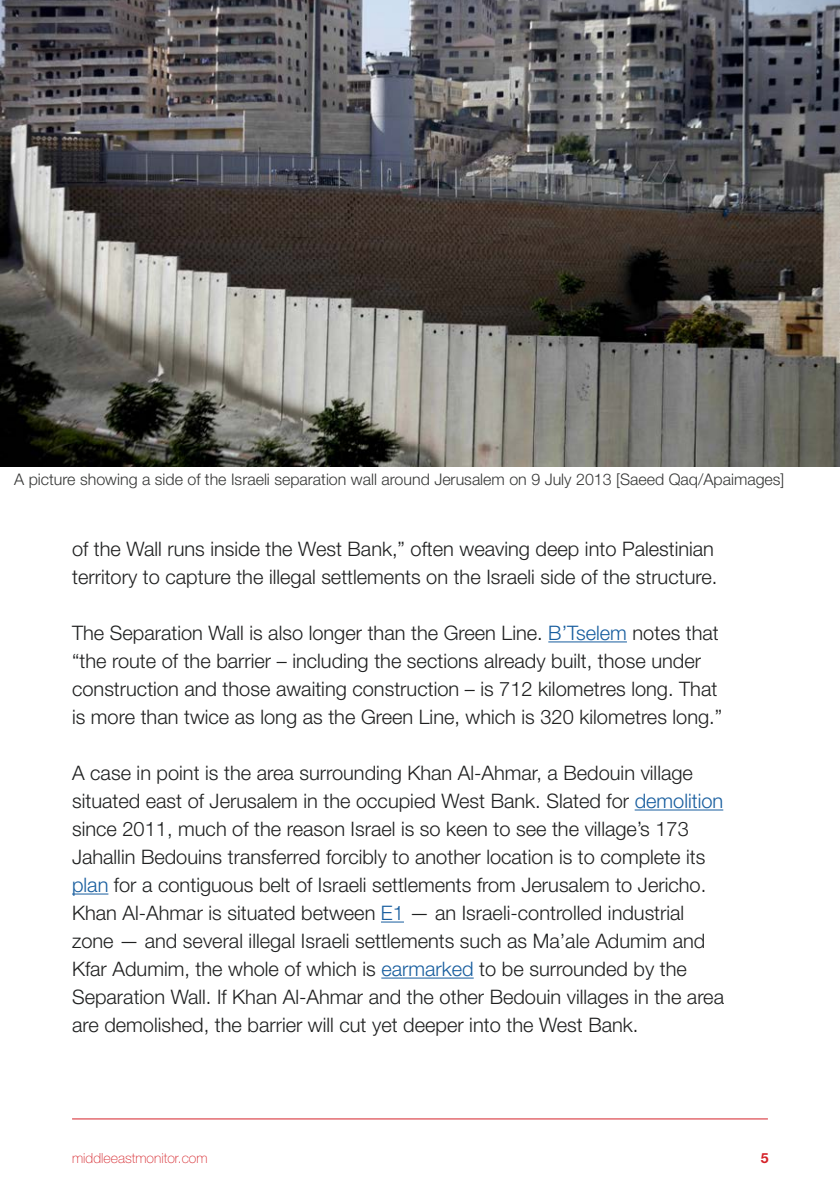
<style>
.page{position:relative;width:840px;height:1191px;background:#fff}
.page>*{position:absolute;margin:0;border:0;box-sizing:border-box;transform-origin:0 0}
.Paragraph_-_MEMO_Rep{font:300 20px/28px "Helvetica Neue LT Std";color:#1f2020}
.t1{font:300 16px "Helvetica Neue LT Std";color:#373837}
.t2{font:100 14px "Helvetica Neue LT Std";color:#d52229}
.t3{font:700 14px "Helvetica Neue LT Std";color:#d52229}
.s1{color:#175d9e}
</style>
<div class="page">
<hr style="left:72px;top:1118px;width:695px;height:1px;background:#d52229">
<img style="left:1px;top:0;width:838px;height:467px">
<hr style="left:548px;top:641px;width:78px;height:1px;background:#175d9e">
<hr style="left:634px;top:809px;width:88px;height:1px;background:#175d9e">
<hr style="left:72px;top:893px;width:36px;height:1px;background:#175d9e">
<svg style="left:381px;top:921px;width:23px;height:1px"></svg>
<hr style="left:381px;top:977px;width:92px;height:1px;background:#175d9e">
<p class="t1" style="left:14px;top:470px;width:771px">A picture showing a side of the Israeli separation wall around Jerusalem on 9 July 2013 [Saeed Qaq/Apaimages]</p>
<p class="Paragraph_-_MEMO_Rep" style="left:72px;top:534px;width:646px">of the Wall runs inside the West Bank,” often weaving deep into Palestinian territory to capture the illegal settlements on the Israeli side of the structure.</p>
<p class="Paragraph_-_MEMO_Rep" style="left:72px;top:618px;width:651px">The Separation Wall is also longer than the Green Line. <span class="s1">B’Tselem</span> notes that “the route of the barrier – including the sections already built, those under construction and those awaiting construction – is 712 kilometres long. That is more than twice as long as the Green Line, which is 320 kilometres long.”</p>
<p class="Paragraph_-_MEMO_Rep" style="left:72px;top:758px;width:653px">A case in point is the area surrounding Khan Al-Ahmar, a Bedouin village situated east of Jerusalem in the occupied West Bank. Slated for <span class="s1">demolition </span>since 2011, much of the reason Israel is so keen to see the village’s 173<br>Jahallin Bedouins transferred forcibly to another location is to complete its <span class="s1">plan</span> for a contiguous belt of Israeli settlements from Jerusalem to Jericho.<br>Khan Al-Ahmar is situated between <span class="s1">E1</span> — an Israeli-controlled industrial zone — and several illegal Israeli settlements such as Ma’ale Adumim and Kfar Adumim, the whole of which is <span class="s1">earmarked</span> to be surrounded by the Separation Wall. If Khan Al-Ahmar and the other Bedouin villages in the area are demolished, the barrier will cut yet deeper into the West Bank.</p>
<p class="t2" style="left:72px;top:1149px;width:137px">middleeastmonitor.com</p>
<p class="t3" style="left:760px;top:1149px;width:9px">5</p>
</div>
